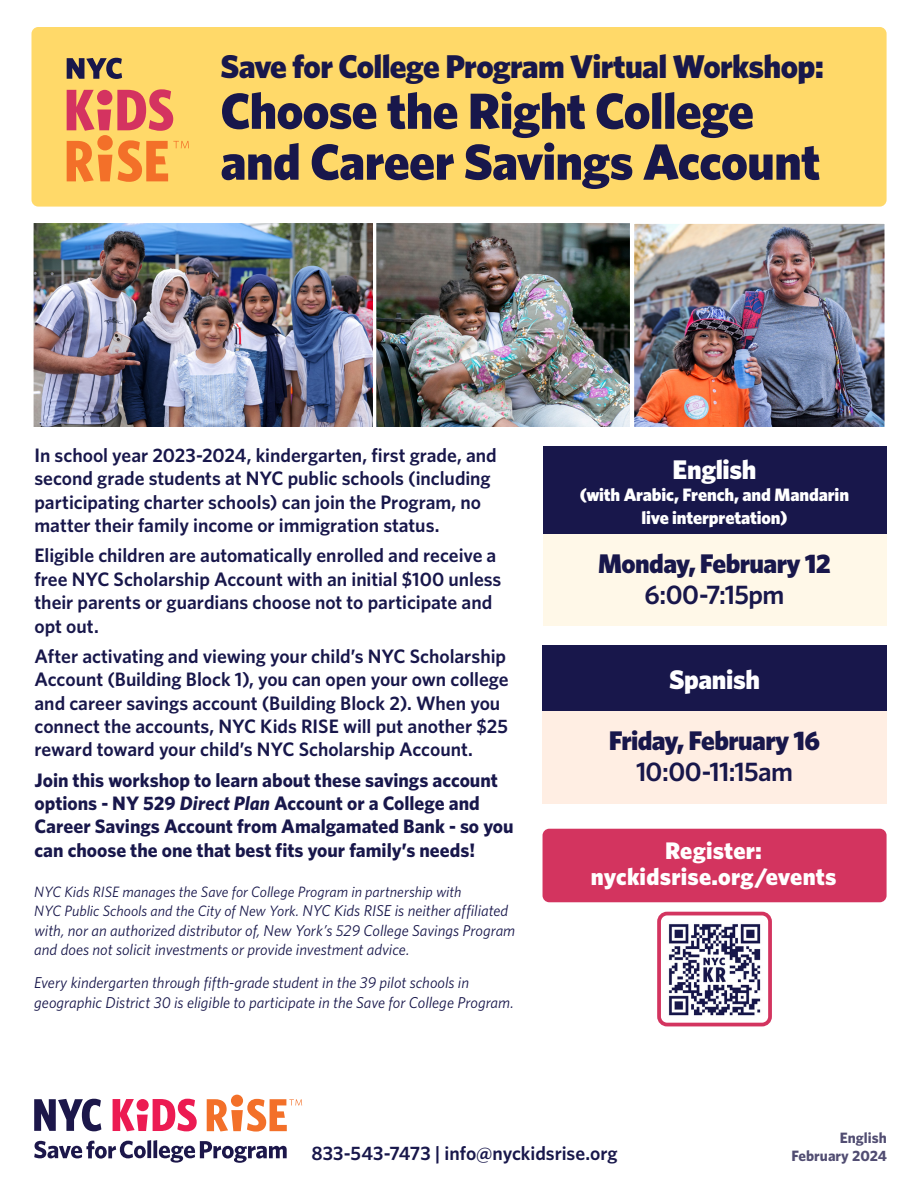
<style>
.page{position:relative;width:918px;height:1188px;background:#fff}
.page>*{position:absolute;margin:0;border:0;box-sizing:border-box;transform-origin:0 0}
.t1{font:900 50.85px/50.8px "Whitney";letter-spacing:-.015em;color:#18174b}
.t2{font:900 33px "Whitney";letter-spacing:-.02em;color:#18174b}
.t3{font:900 27px "Whitney";letter-spacing:-.025em;color:#18174b}
.t4{font:600 27px "Whitney";letter-spacing:-.025em;color:#18174b}
.t5{font:900 27px "Whitney";letter-spacing:-.015em;color:#fff}
.t6{font:900 24px "Whitney";letter-spacing:.01em;color:#fff}
.t7{font:600 19.5px/23.4px "Whitney";color:#18174b}
.t8{font:700 19.5px/23.4px "Whitney";color:#18174b}
.t9{font:900 18px/22.5px "Whitney";letter-spacing:-.01em;color:#fff;text-align:center}
.t10{font:italic 15.75px/19.5px "Whitney";color:#18174b}
.t11{font:italic 15px/19.5px "Whitney";color:#18174b}
.t12{font:700 15px "Whitney";color:#514d72}
.s1{font-style:italic}
.s2{font-size:15.75px}
</style>
<div class="page">
<div style="left:32px;top:27px;width:855px;height:180px;background:#ffd969;border-radius:7px"></div>
<svg style="left:67px;top:90px;width:44px;height:41px"></svg>
<svg style="left:117px;top:89px;width:56px;height:42px"></svg>
<div style="left:97px;top:90px;width:15px;height:15px;background:#d43360;border-radius:50%"></div>
<svg style="left:67px;top:141px;width:45px;height:41px"></svg>
<svg style="left:67px;top:58px;width:55px;height:21px"></svg>
<div style="left:97px;top:135px;width:16px;height:15px;background:#f37029;border-radius:50%"></div>
<svg style="left:118px;top:140px;width:71px;height:42px"></svg>
<div style="left:543px;top:829px;width:344px;height:73px;background:#d3345f;border-radius:7px"></div>
<img style="left:662px;top:917px;width:105px;height:104px">
<div style="left:657px;top:912px;width:115px;height:114px;border:4px solid #d3345f;border-radius:8px"></div>
<img style="left:33px;top:223px;width:340px;height:204px">
<img style="left:376px;top:223px;width:254px;height:204px">
<img style="left:634px;top:223px;width:251px;height:204px">
<div style="left:543px;top:469px;width:344px;height:157px;background:#fff8e8"></div>
<div style="left:543px;top:446px;width:343px;height:88px;background:#18174b"></div>
<div style="left:543px;top:646px;width:344px;height:157px;background:#ffeee3"></div>
<div style="left:543px;top:646px;width:344px;height:65px;background:#18174b"></div>
<svg style="left:34px;top:1140px;width:253px;height:23px"></svg>
<svg style="left:113px;top:1099px;width:84px;height:32px"></svg>
<div style="left:137px;top:1099px;width:12px;height:12px;background:#ec1b52;border-radius:50%"></div>
<div style="left:231px;top:1095px;width:12px;height:12px;background:#f37029;border-radius:50%"></div>
<svg style="left:34px;top:1099px;width:67px;height:32px"></svg>
<svg style="left:207px;top:1099px;width:95px;height:33px"></svg>
<p class="t2" style="left:220px;top:44px;width:605px">Save for College Program Virtual Workshop:</p>
<p class="t1" style="left:220px;top:84px;width:601px">Choose the Right College and Career Savings Account</p>
<p class="t7" style="left:34px;top:443px;width:464px">In school year 2023-2024, kindergarten, first grade, and second grade students at NYC public schools (including participating charter schools) can join the Program, no matter their family income or immigration status.</p>
<p class="t7" style="left:34px;top:544px;width:468px">Eligible children are automatically enrolled and receive a free NYC Scholarship Account with an initial $100 unless their parents or guardians choose not to participate and opt out.</p>
<p class="t7" style="left:34px;top:644px;width:476px">After activating and viewing your child’s NYC Scholarship Account (Building Block 1), you can open your own college and career savings account (Building Block 2). When you connect the accounts, NYC Kids RISE will put another $25 reward toward your child’s NYC Scholarship Account.</p>
<p class="t8" style="left:34px;top:768px;width:481px">Join this workshop to learn about these savings account options - NY 529 <span class="s1">Direct Plan</span> Account or a College and Career Savings Account from Amalgamated Bank - so you can choose the one that best fits your family’s needs!</p>
<p class="t11" style="left:34px;top:882px;width:476px">NYC Kids RISE manages the Save for College Program in partnership with<br>NYC Public Schools and the City of New York. <span class="s2">NYC Kids RISE is neither affiliated</span></p>
<p class="t10" style="left:34px;top:920px;width:483px">with, nor an authorized distributor of, New York’s 529 College Savings Program and does not solicit investments or provide investment advice.</p>
<p class="t10" style="left:34px;top:973px;width:481px">Every kindergarten through fifth-grade student in the 39 pilot schools in geographic District 30 is eligible to participate in the Save for College Program.</p>
<p class="t5" style="left:673px;top:451px;width:85px">English</p>
<p class="t9" style="left:580px;top:483px;width:271px">(with Arabic, French, and Mandarin live interpretation)</p>
<p class="t3" style="left:598px;top:545px;width:234px">Monday, February 12</p>
<p class="t4" style="left:645px;top:577px;width:141px">6:00-7:15pm</p>
<p class="t5" style="left:669px;top:661px;width:93px">Spanish</p>
<p class="t3" style="left:609px;top:722px;width:213px">Friday, February 16</p>
<p class="t4" style="left:636px;top:754px;width:159px">10:00-11:15am</p>
<p class="t6" style="left:665px;top:834px;width:98px">Register:</p>
<p class="t6" style="left:591px;top:861px;width:247px">nyckidsrise.org/events</p>
<p class="t7" style="left:311px;top:1141px;width:308px">833-543-7473 | info@nyckidsrise.org</p>
<p class="t12" style="left:840px;top:1127px;width:48px">English</p>
<p class="t12" style="left:792px;top:1145px;width:97px">February 2024</p>
</div>
